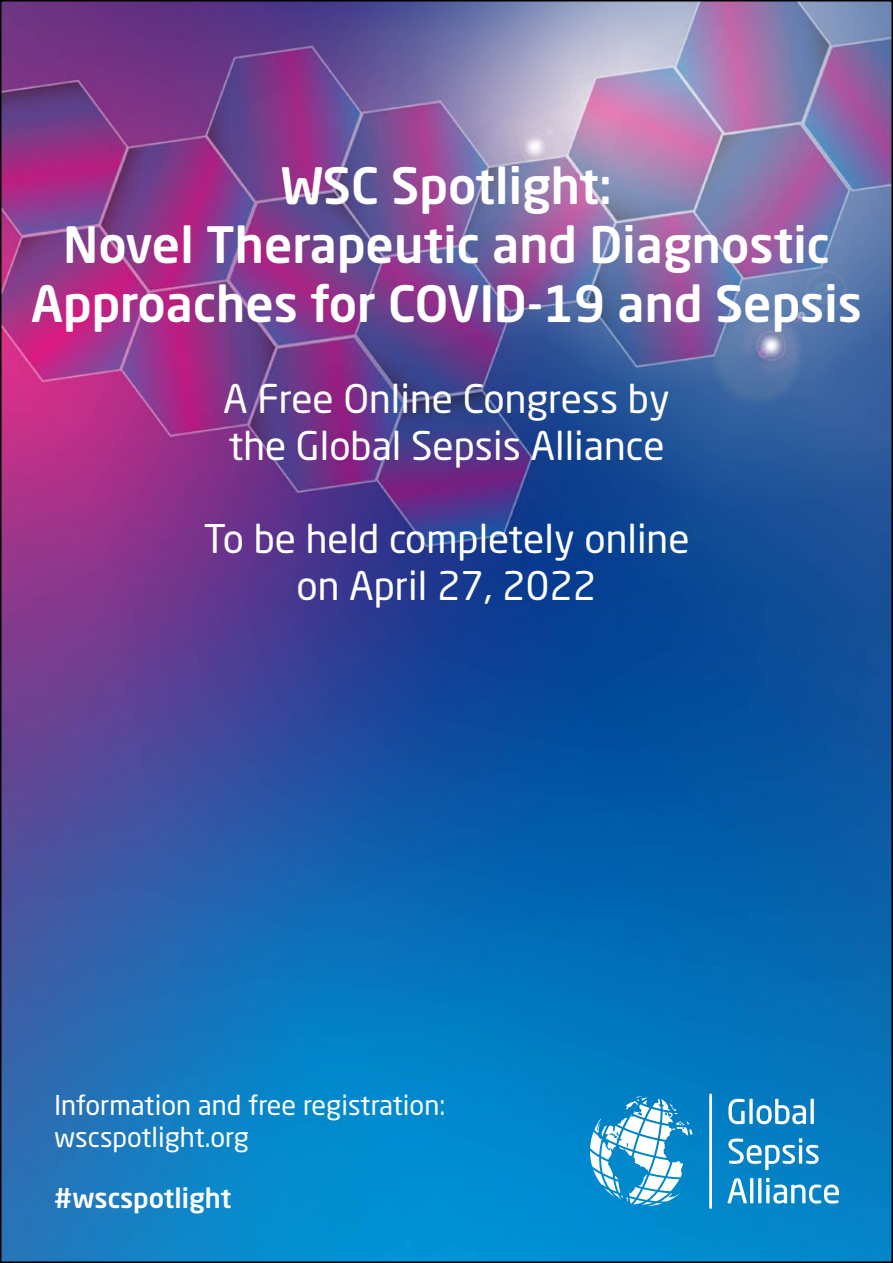
<style>
.page{position:relative;width:893px;height:1263px;background:#fff}
.page>*{position:absolute;margin:0;border:0;box-sizing:border-box;transform-origin:0 0}
.t1{font:500 49.5px/59.4px "Neo Sans W1 G";color:#fff;text-align:center}
.t2{font:39px/46.8px "Neo Sans W1 G";color:#fff}
.t3{font:27px/32.4px "Neo Sans W1 G";color:#fff}
.t4{font:500 27px "Neo Sans W1 G";color:#fff}
</style>
<div class="page">
<img style="left:3px;top:3px;width:887px;height:1257px">
<svg style="left:590px;top:1096px;width:102px;height:110px"></svg>
<hr style="left:709px;top:1093px;width:3px;height:116px;background:#fff">
<svg style="left:728px;top:1099px;width:17px;height:25px"></svg>
<svg style="left:749px;top:1099px;width:4px;height:25px"></svg>
<svg style="left:756px;top:1099px;width:50px;height:25px"></svg>
<svg style="left:810px;top:1099px;width:4px;height:25px"></svg>
<svg style="left:728px;top:1138px;width:91px;height:32px"></svg>
<svg style="left:727px;top:1178px;width:20px;height:25px"></svg>
<hr style="left:750px;top:1178px;width:3px;height:25px;background:#fff">
<hr style="left:758px;top:1178px;width:3px;height:25px;background:#fff">
<svg style="left:766px;top:1178px;width:73px;height:25px"></svg>
<p class="t1" style="left:31px;top:154px;width:832px">WSC Spotlight:<br>Novel Therapeutic and Diagnostic<br>Approaches for COVID-19 and Sepsis</p>
<p class="t2" style="left:223px;top:375px;width:448px">A Free Online Congress by the Global Sepsis Alliance</p>
<p class="t2" style="left:203px;top:515px;width:488px;text-align:center">To be held completely online on April 27, 2022</p>
<p class="t3" style="left:54px;top:1088px;width:393px">Information and free registration: wscspotlight.org</p>
<p class="t4" style="left:54px;top:1181px;width:179px">#wscspotlight</p>
</div>
